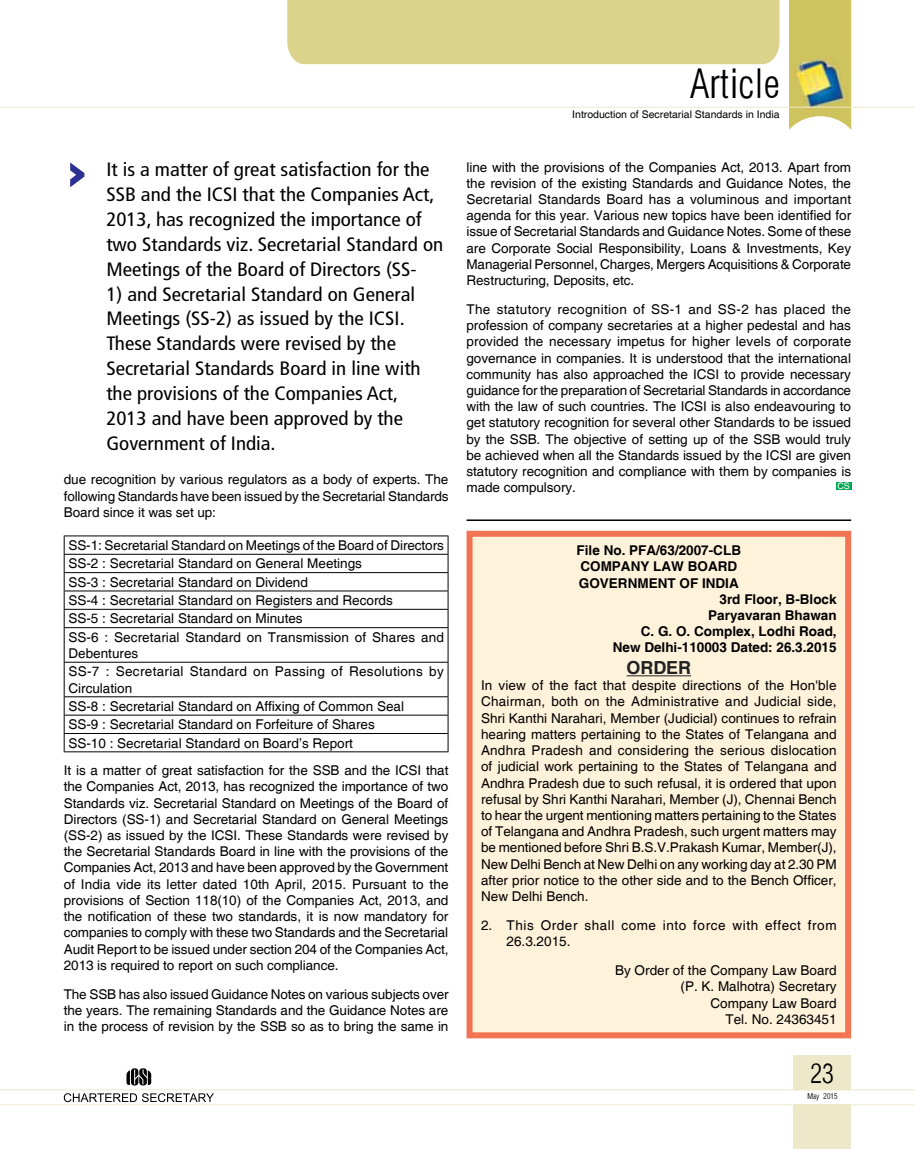
<style>
.page{position:relative;width:915px;height:1149px;background:#fff}
.page>*{position:absolute;margin:0;border:0;box-sizing:border-box;transform-origin:0 0}
.t1{font:45px "Helvetica Condensed Light Li";color:#000}
.t2{font:30px "Helvetica Condensed Light Li";color:#000}
.t3{font:condensed 19.35px/24.9px "Frutiger";color:#000;scale:1.09 1}
.t4{font:700 18px "Helvetica";letter-spacing:-.01em;color:#212121}
.t5{font:13.5px/16.2px "Helvetica";color:#000;text-align:justify}
.t6{font:700 13.5px "Helvetica";color:#000}
.t7{font:13.5px/18.3px "Helvetica";letter-spacing:.025em;color:#000}
.t8{font:13.5px/16.2px "Helvetica";letter-spacing:.045em;color:#000}
.t9{font:10.5px "Helvetica";color:#000}
.t10{font:9px "Helvetica Condensed Light Li";color:#000}
.t11{font:9px "Helvetica";color:#fff}
</style>
<div class="page">
<hr style="left:64px;top:535px;width:384px;height:1px;background:#000">
<hr style="left:64px;top:553px;width:384px;height:1px;background:#000">
<hr style="left:64px;top:572px;width:384px;height:1px;background:#000">
<hr style="left:64px;top:590px;width:384px;height:1px;background:#000">
<hr style="left:64px;top:608px;width:384px;height:1px;background:#000">
<svg style="left:64px;top:536px;width:1px;height:91px"></svg>
<svg style="left:447px;top:536px;width:1px;height:91px"></svg>
<hr style="left:64px;top:627px;width:384px;height:1px;background:#000">
<hr style="left:64px;top:628px;width:1px;height:33px;background:#000">
<hr style="left:447px;top:628px;width:1px;height:33px;background:#000">
<hr style="left:64px;top:661px;width:384px;height:1px;background:#000">
<hr style="left:64px;top:662px;width:1px;height:34px;background:#000">
<hr style="left:447px;top:662px;width:1px;height:34px;background:#000">
<hr style="left:64px;top:696px;width:384px;height:1px;background:#000">
<hr style="left:64px;top:714px;width:384px;height:1px;background:#000">
<hr style="left:64px;top:732px;width:384px;height:1px;background:#000">
<svg style="left:64px;top:697px;width:1px;height:54px"></svg>
<svg style="left:447px;top:697px;width:1px;height:54px"></svg>
<hr style="left:64px;top:751px;width:384px;height:1px;background:#000">
<svg style="left:70px;top:162px;width:15px;height:26px"></svg>
<div style="left:469px;top:533px;width:378px;height:501px;background:#fff2db"></div>
<hr style="left:626px;top:675px;width:64px;height:1px;background:#212121">
<div style="left:466px;top:530px;width:384px;height:507px;border:6px solid #f37453"></div>
<hr style="left:466px;top:519px;width:384px;height:2px;background:#000">
<div style="left:835px;top:481px;width:15px;height:8px;background:#00a651"></div>
<hr style="left:0;top:1089px;width:914px;height:1px;background:#ede8c9">
<hr style="left:0;top:1104px;width:914px;height:1px;background:#ede8c9">
<svg style="left:64px;top:1093px;width:150px;height:8px"></svg>
<svg style="left:788px;top:0;width:62px;height:130px;background:#d5cc74"></svg>
<div style="left:287px;top:0;width:492px;height:64px;background:#dbd28b"></div>
<div style="left:793px;top:1054px;width:57px;height:35px;background:#ede8c9"></div>
<div style="left:793px;top:1104px;width:57px;height:44px;background:#ede8c9"></div>
<img style="left:793px;top:54px;width:54px;height:58px">
<hr style="left:0;top:107px;width:914px;height:1px;background:#ede8c9">
<svg style="left:126px;top:1068px;width:25px;height:17px"></svg>
<h3 class="t3" style="left:106px;top:157px;width:310px">It is a matter of great satisfaction for the SSB and the ICSI that the Companies Act, 2013, has recognized the importance of two Standards viz. Secretarial Standard on Meetings of the Board of Directors (SS-</h3>
<p class="t3" style="left:106px;top:281px;width:290px">1) and Secretarial Standard on General Meetings (SS-2) as issued by the ICSI.<br>These Standards were revised by the Secretarial Standards Board in line with the provisions of the Companies Act, 2013 and have been approved by the Government of India.</p>
<p class="t5" style="left:64px;top:472px;width:386px">due recognition by various regulators as a body of experts. The following Standards have been issued by the Secretarial Standards Board since it was set up:</p>
<p class="t5" style="left:68px;top:536px;width:377px;line-height:18.3px;text-align:left">SS-1: Secretarial Standard on Meetings of the Board of Directors SS-2 : Secretarial Standard on General Meetings<br>SS-3 : Secretarial Standard on Dividend<br>SS-4 : Secretarial Standard on Registers and Records<br>SS-5 : Secretarial Standard on Minutes<br>SS-6 : Secretarial Standard on Transmission of Shares and</p>
<p class="t7" style="left:68px;top:644px;width:376px">Debentures<br>SS-7 : Secretarial Standard on Passing of Resolutions by</p>
<p class="t5" style="left:68px;top:679px;width:337px;line-height:18.3px;text-align:left">Circulation<br>SS-8 : Secretarial Standard on Affixing of Common Seal SS-9 : Secretarial Standard on Forfeiture of Shares SS-10 : Secretarial Standard on Board’s Report</p>
<p class="t5" style="left:64px;top:762px;width:386px">It is a matter of great satisfaction for the SSB and the ICSI that the Companies Act, 2013, has recognized the importance of two Standards viz. Secretarial Standard on Meetings of the Board of Directors (SS-1) and Secretarial Standard on General Meetings (SS-2) as issued by the ICSI. These Standards were revised by the Secretarial Standards Board in line with the provisions of the Companies Act, 2013 and have been approved by the Government of India vide its letter dated 10th April, 2015. Pursuant to the provisions of Section 118(10) of the Companies Act, 2013, and the notification of these two standards, it is now mandatory for companies to comply with these two Standards and the Secretarial Audit Report to be issued under section 204 of the Companies Act, 2013 is required to report on such compliance.</p>
<p class="t5" style="left:64px;top:986px;width:386px">The SSB has also issued Guidance Notes on various subjects over the years. The remaining Standards and the Guidance Notes are in the process of revision by the SSB so as to bring the same in</p>
<h1 class="t1" style="left:689px;top:67px;width:91px">Article</h1>
<p class="t9" style="left:572px;top:109px;width:209px">Introduction of Secretarial Standards in India</p>
<p class="t5" style="left:466px;top:159px;width:386px">line with the provisions of the Companies Act, 2013. Apart from the revision of the existing Standards and Guidance Notes, the Secretarial Standards Board has a voluminous and important agenda for this year. Various new topics have been identified for issue of Secretarial Standards and Guidance Notes. Some of these are Corporate Social Responsibility, Loans &amp; Investments, Key Managerial Personnel, Charges, Mergers Acquisitions &amp; Corporate Restructuring, Deposits, etc.</p>
<p class="t5" style="left:466px;top:301px;width:386px">The statutory recognition of SS-1 and SS-2 has placed the profession of company secretaries at a higher pedestal and has provided the necessary impetus for higher levels of corporate governance in companies. It is understood that the international community has also approached the ICSI to provide necessary guidance for the preparation of Secretarial Standards in accordance with the law of such countries. The ICSI is also endeavouring to get statutory recognition for several other Standards to be issued by the SSB. The objective of setting up of the SSB would truly be achieved when all the Standards issued by the ICSI are given statutory recognition and compliance with them by companies is made compulsory.</p>
<p class="t11" style="left:837px;top:480px;width:14px">CS</p>
<p class="t6" style="left:576px;top:542px;width:166px">File No. PFA/63/2007-CLB</p>
<p class="t6" style="left:580px;top:558px;width:158px">COMPANY LAW BOARD</p>
<p class="t6" style="left:578px;top:574px;width:161px">GOVERNMENT OF INDIA</p>
<p class="t6" style="left:719px;top:590px;width:119px">3rd Floor, B-Block</p>
<p class="t6" style="left:708px;top:606px;width:130px">Paryavaran Bhawan</p>
<p class="t6" style="left:640px;top:623px;width:197px">C. G. O. Complex, Lodhi Road,</p>
<p class="t6" style="left:612px;top:639px;width:225px">New Delhi-110003 Dated: 26.3.2015</p>
<h3 class="t4" style="left:626px;top:656px;width:66px">ORDER</h3>
<p class="t5" style="left:481px;top:677px;width:357px">In view of the fact that despite directions of the Hon'ble Chairman, both on the Administrative and Judicial side, Shri Kanthi Narahari, Member (Judicial) continues to refrain hearing matters pertaining to the States of Telangana and Andhra Pradesh and considering the serious dislocation of judicial work pertaining to the States of Telangana and Andhra Pradesh due to such refusal, it is ordered that upon refusal by Shri Kanthi Narahari, Member (J), Chennai Bench to hear the urgent mentioning matters pertaining to the States of Telangana and Andhra Pradesh, such urgent matters may be mentioned before Shri B.S.V.Prakash Kumar, Member(J), New Delhi Bench at New Delhi on any working day at 2.30 PM after prior notice to the other side and to the Bench Officer, New Delhi Bench.</p>
<p class="t8" style="left:506px;top:917px;width:331px;text-indent:-26px">2. This Order shall come into force with effect from<br>26.3.2015.</p>
<p class="t5" style="left:615px;top:962px;width:223px;text-align:right">By Order of the Company Law Board (P. K. Malhotra) Secretary<br>Company Law Board<br>Tel. No. 24363451</p>
<h2 class="t2" style="left:810px;top:1061px;width:25px">23</h2>
<p class="t10" style="left:807px;top:1092px;width:32px">May 2015</p>
</div>
